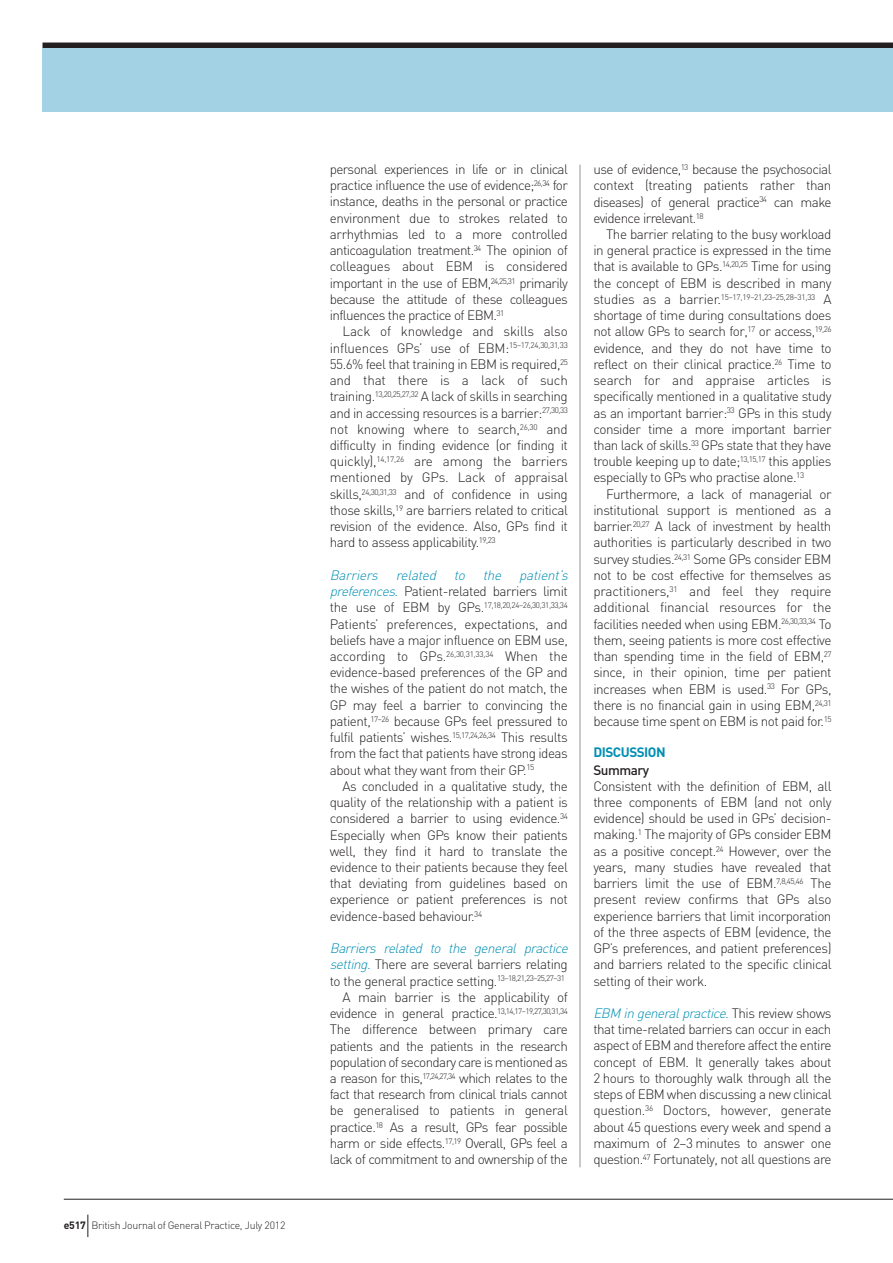
<style>
.page{position:relative;width:893px;height:1263px;background:#fff}
.page>*{position:absolute;margin:0;border:0;box-sizing:border-box;transform-origin:0 0}
.t1{font:300 13.5px/16.2px "DIN";letter-spacing:-.04em;color:#231f20;text-align:justify}
.t2{font:italic 300 13.5px/16.2px "DIN";color:#008fb3}
.t3{font:700 13.5px "DIN";letter-spacing:-.035em;color:#008fb3}
.t4{font:500 13.5px "DIN";letter-spacing:-.035em;color:#231f20}
.t5{font:300 10.5px "DIN";letter-spacing:-.025em;color:#231f20}
.t6{font:300 8.1px "DIN";letter-spacing:-.035em;color:#231f20}
.s1{font-weight:700}
.s2{font-style:normal;color:#0083a9}
.s3{font-style:normal;color:#231f20}
.s4{font-size:13.5px}
.s5{font-style:italic;color:#008fb3}
</style>
<div class="page">
<hr style="left:580px;top:165px;width:1px;height:1002px;background:#939598">
<div style="left:43px;top:43px;width:850px;height:7px;background:#231f20"></div>
<hr style="left:64px;top:1199px;width:829px;height:1px;background:#231f20">
<svg style="left:87px;top:1214px;width:1px;height:23px"></svg>
<div style="left:43px;top:48px;width:850px;height:64px;background:#a2d2e3"></div>
<p class="t5" style="left:64px;top:1219px;width:223px"><span class="s1">e517</span> British Journal of General Practice, July 2012</p>
<p class="t1" style="left:330px;top:161px;width:240px">personal experiences in life or in clinical practice influence the use of evidence;<sup>26,34</sup> for instance, deaths in the personal or practice environment due to strokes related to arrhythmias led to a more controlled anticoagulation treatment.<sup>34</sup> The opinion of colleagues about EBM is considered important in the use of EBM,<sup>24,25,31</sup> primarily because the attitude of these colleagues influences the practice of EBM.<sup>31</sup></p>
<p class="t1" style="left:330px;top:324px;width:240px;text-indent:13px">Lack of knowledge and skills also influences GPs’ use of EBM:<sup>15–17,24,30,31,33<br></sup>55.6% feel that training in EBM is required,<sup>25 </sup>and that there is a lack of such training.<sup>13,20,25,27,32</sup> A lack of skills in searching and in accessing resources is a barrier:<sup>27,30,33 </sup>not knowing where to search,<sup>26,30</sup> and difficulty in finding evidence (or finding it quickly),<sup>14,17,26</sup> are among the barriers mentioned by GPs. Lack of appraisal skills,<sup>24,30,31,33</sup> and of confidence in using those skills,<sup>19</sup> are barriers related to critical revision of the evidence. Also, GPs find it hard to assess applicability.<sup>19,23</sup></p>
<p class="t2" style="left:330px;top:567px;width:242px">Barriers related to the patient’s preferences<span class="s2">.</span> <span class="s3">Patient-related barriers limit</span></p>
<p class="t6" style="left:330px;top:601px;width:240px"><span class="s4">the use of EBM by GPs.</span>17,18,20,24–26,30,31,33,34</p>
<p class="t1" style="left:330px;top:616px;width:240px">Patients’ preferences, expectations, and beliefs have a major influence on EBM use, according to GPs.<sup>26,30,31,33,34</sup> When the evidence-based preferences of the GP and the wishes of the patient do not match, the GP may feel a barrier to convincing the patient,<sup>17–26</sup> because GPs feel pressured to fulfil patients’ wishes.<sup>15,17,24,26,34</sup> This results from the fact that patients have strong ideas about what they want from their GP.<sup>15</sup></p>
<p class="t1" style="left:330px;top:778px;width:240px;text-indent:13px">As concluded in a qualitative study, the quality of the relationship with a patient is considered a barrier to using evidence.<sup>34<br></sup>Especially when GPs know their patients well, they find it hard to translate the evidence to their patients because they feel that deviating from guidelines based on experience or patient preferences is not evidence-based behaviour.<sup>34</sup></p>
<p class="t2" style="left:330px;top:940px;width:242px">Barriers related to the general practice</p>
<p class="t1" style="left:330px;top:956px;width:240px"><span class="s5">setting.</span> There are several barriers relating</p>
<p class="t1" style="left:330px;top:973px;width:237px">to the general practice setting.<sup>13–18,21,23–25,27–31</sup></p>
<p class="t1" style="left:342px;top:989px;width:227px">A main barrier is the applicability of</p>
<p class="t1" style="left:330px;top:1005px;width:240px">evidence in general practice.<sup>13,14,17–19,27,30,31,34</sup></p>
<p class="t1" style="left:330px;top:1021px;width:240px">The difference between primary care</p>
<p class="t1" style="left:330px;top:1038px;width:240px">patients and the patients in the research</p>
<p class="t1" style="left:330px;top:1054px;width:240px">population of secondary care is mentioned as</p>
<p class="t1" style="left:330px;top:1070px;width:240px">a reason for this,<sup>17,24,27,34</sup> which relates to the</p>
<p class="t1" style="left:330px;top:1086px;width:240px">fact that research from clinical trials cannot</p>
<p class="t1" style="left:330px;top:1103px;width:240px">be generalised to patients in general</p>
<p class="t1" style="left:330px;top:1119px;width:240px">practice.<sup>18</sup> As a result, GPs fear possible</p>
<p class="t1" style="left:330px;top:1135px;width:240px">harm or side effects.<sup>17,19</sup> Overall, GPs feel a</p>
<p class="t1" style="left:330px;top:1151px;width:240px">lack of commitment to and ownership of the</p>
<p class="t1" style="left:593px;top:161px;width:240px">use of evidence,<sup>13</sup> because the psychosocial context (treating patients rather than diseases) of general practice<sup>34</sup> can make evidence irrelevant.<sup>18</sup></p>
<p class="t1" style="left:593px;top:226px;width:240px;text-indent:13px">The barrier relating to the busy workload in general practice is expressed in the time that is available to GPs.<sup>14,20,25</sup> Time for using the concept of EBM is described in many</p>
<p class="t6" style="left:593px;top:292px;width:240px"><span class="s4">studies as a barrier.</span>15–17,19–21,23–25,28–31,33 <span class="s4">A</span></p>
<p class="t1" style="left:593px;top:307px;width:240px">shortage of time during consultations does not allow GPs to search for,<sup>17</sup> or access,<sup>19,26 </sup>evidence, and they do not have time to reflect on their clinical practice.<sup>26</sup> Time to search for and appraise articles is specifically mentioned in a qualitative study as an important barrier:<sup>33</sup> GPs in this study consider time a more important barrier than lack of skills.<sup>33</sup> GPs state that they have trouble keeping up to date;<sup>13,15,17</sup> this applies especially to GPs who practise alone.<sup>13</sup></p>
<p class="t1" style="left:593px;top:486px;width:240px;text-indent:13px">Furthermore, a lack of managerial or institutional support is mentioned as a barrier.<sup>20,27</sup> A lack of investment by health authorities is particularly described in two survey studies.<sup>24,31</sup> Some GPs consider EBM not to be cost effective for themselves as practitioners,<sup>31</sup> and feel they require additional financial resources for the facilities needed when using EBM.<sup>26,30,33,34</sup> To them, seeing patients is more cost effective than spending time in the field of EBM,<sup>27 </sup>since, in their opinion, time per patient increases when EBM is used.<sup>33</sup> For GPs, there is no financial gain in using EBM,<sup>24,31 </sup>because time spent on EBM is not paid for.<sup>15</sup></p>
<p class="t3" style="left:593px;top:745px;width:74px">DISCUSSION</p>
<p class="t4" style="left:593px;top:762px;width:57px">Summary</p>
<p class="t1" style="left:593px;top:778px;width:240px">Consistent with the definition of EBM, all three components of EBM (and not only evidence) should be used in GPs’ decision&shy;making.<sup>1</sup> The majority of GPs consider EBM as a positive concept.<sup>24</sup> However, over the years, many studies have revealed that barriers limit the use of EBM.<sup>7,8,45,46</sup> The present review confirms that GPs also experience barriers that limit incorporation of the three aspects of EBM (evidence, the GP’s preferences, and patient preferences) and barriers related to the specific clinical setting of their work.</p>
<p class="t1" style="left:593px;top:1005px;width:240px"><span class="s5">EBMingeneralpractice.</span>This review shows that time-related barriers can occur in each aspect of EBM and therefore affect the entire concept of EBM. It generally takes about 2 hours to thoroughly walk through all the steps of EBM when discussing a new clinical question.<sup>36</sup> Doctors, however, generate about 45 questions every week and spend a maximum of 2–3 minutes to answer one question.<sup>47</sup> Fortunately, not all questions are</p>
</div>
